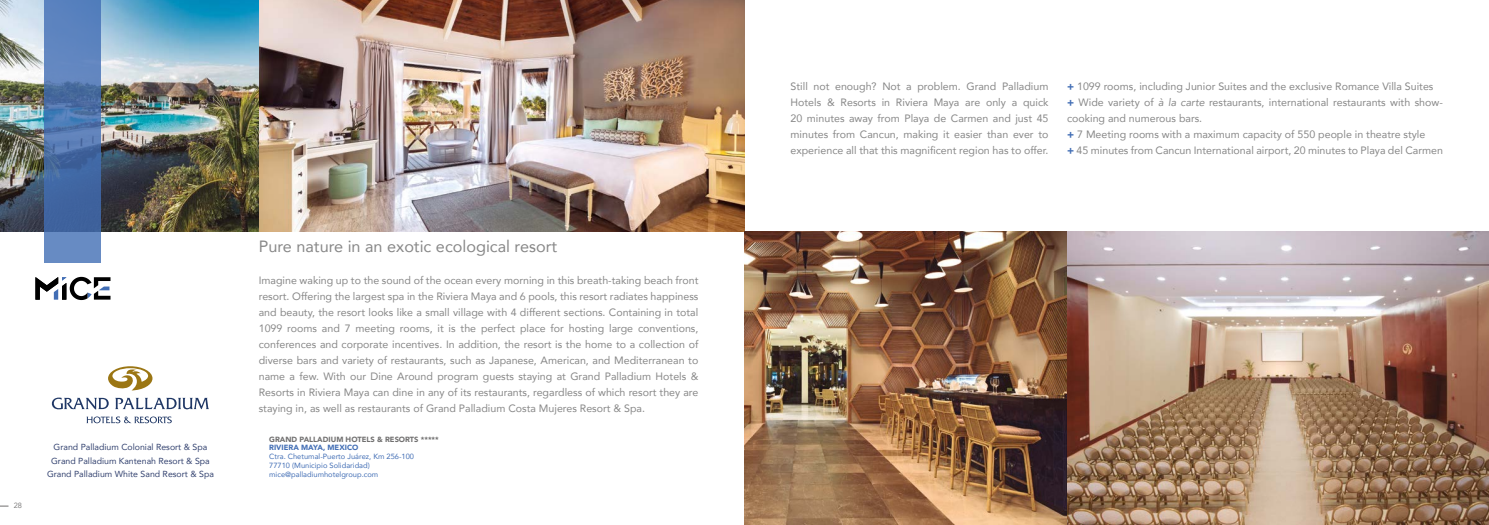
<style>
.page{position:relative;width:1489px;height:525px;background:#fff}
.page>*{position:absolute;margin:0;border:0;box-sizing:border-box;transform-origin:0 0}
.t1{font:16.25px "Avenir";color:#878787}
.t2{font:10.62px/16px "Avenir";color:#878787;text-align:justify}
.t3{font:8.75px/13.5px "Avenir";color:#344370;text-align:center}
.t4{font:7.5px/8.8px "Avenir";color:#426eb5}
.t5{font:900 7.5px "Avenir";color:#706f6f}
.t6{font:900 7.5px "Avenir";color:#426eb5}
.t7{font:7.5px "Avenir";color:#706f6f}
.s1{font-weight:900;color:#426eb5}
.s2{font-style:italic}
</style>
<div class="page">
<img style="left:259px;top:0;width:485px;height:231px">
<img style="left:0;top:0;width:259px;height:231px">
<svg style="left:108px;top:366px;width:44px;height:24px"></svg>
<svg style="left:52px;top:397px;width:57px;height:12px"></svg>
<svg style="left:115px;top:397px;width:94px;height:12px"></svg>
<svg style="left:86px;top:416px;width:86px;height:7px"></svg>
<img style="left:744px;top:231px;width:744px;height:293px">
<svg style="left:45px;top:0;width:56px;height:262px;background:#5177b0"></svg>
<svg style="left:35px;top:277px;width:75px;height:23px"></svg>
<p class="t7" style="left:14px;top:500px;width:10px">28</p>
<p class="t3" style="left:47px;top:440px;width:168px">Grand Palladium Colonial Resort &amp; Spa<br>Grand Palladium Kantenah Resort &amp; Spa<br>Grand Palladium White Sand Resort &amp; Spa</p>
<h1 class="t1" style="left:259px;top:233px;width:300px">Pure nature in an exotic ecological resort</h1>
<p class="t2" style="left:259px;top:271px;width:441px">Imagine waking up to the sound of the ocean every morning in this breath-taking beach front resort. Offering the largest spa in the Riviera Maya and 6 pools, this resort radiates happiness and beauty, the resort looks like a small village with 4 different sections. Containing in total 1099 rooms and 7 meeting rooms, it is the perfect place for hosting large conventions, conferences and corporate incentives. In addition, the resort is the home to a collection of diverse bars and variety of restaurants, such as Japanese, American, and Mediterranean to name a few. With our Dine Around program guests staying at Grand Palladium Hotels &amp; Resorts in Riviera Maya can dine in any of its restaurants, regardless of which resort they are staying in, as well as restaurants of Grand Palladium Costa Mujeres Resort &amp; Spa.</p>
<p class="t5" style="left:269px;top:432px;width:171px">GRAND PALLADIUM HOTELS &amp; RESORTS *****</p>
<p class="t6" style="left:269px;top:441px;width:91px">RIVIERA MAYA, MEXICO</p>
<p class="t4" style="left:269px;top:451px;width:146px">Ctra. Chetumal-Puerto Juárez, Km 256-100<br>77710 (Municipio Solidaridad) mice@palladiumhotelgroup.com</p>
<p class="t2" style="left:790px;top:78px;width:259px">Still not enough? Not a problem. Grand Palladium Hotels &amp; Resorts in Riviera Maya are only a quick 20 minutes away from Playa de Carmen and just 45 minutes from Cancun, making it easier than ever to experience all that this magnificent region has to offer.</p>
<p class="t2" style="left:1067px;top:78px;width:377px;text-align:left"><span class="s1">+</span> 1099 rooms, including Junior Suites and the exclusive Romance Villa Suites <span class="s1">+</span> Wide variety of <span class="s2">à la carte</span> restaurants, international restaurants with show&shy;cooking and numerous bars.<br><span class="s1">+</span> 7 Meeting rooms with a maximum capacity of 550 people in theatre style<br><span class="s1">+</span> 45 minutes from Cancun International airport, 20 minutes to Playa del Carmen</p>
</div>
